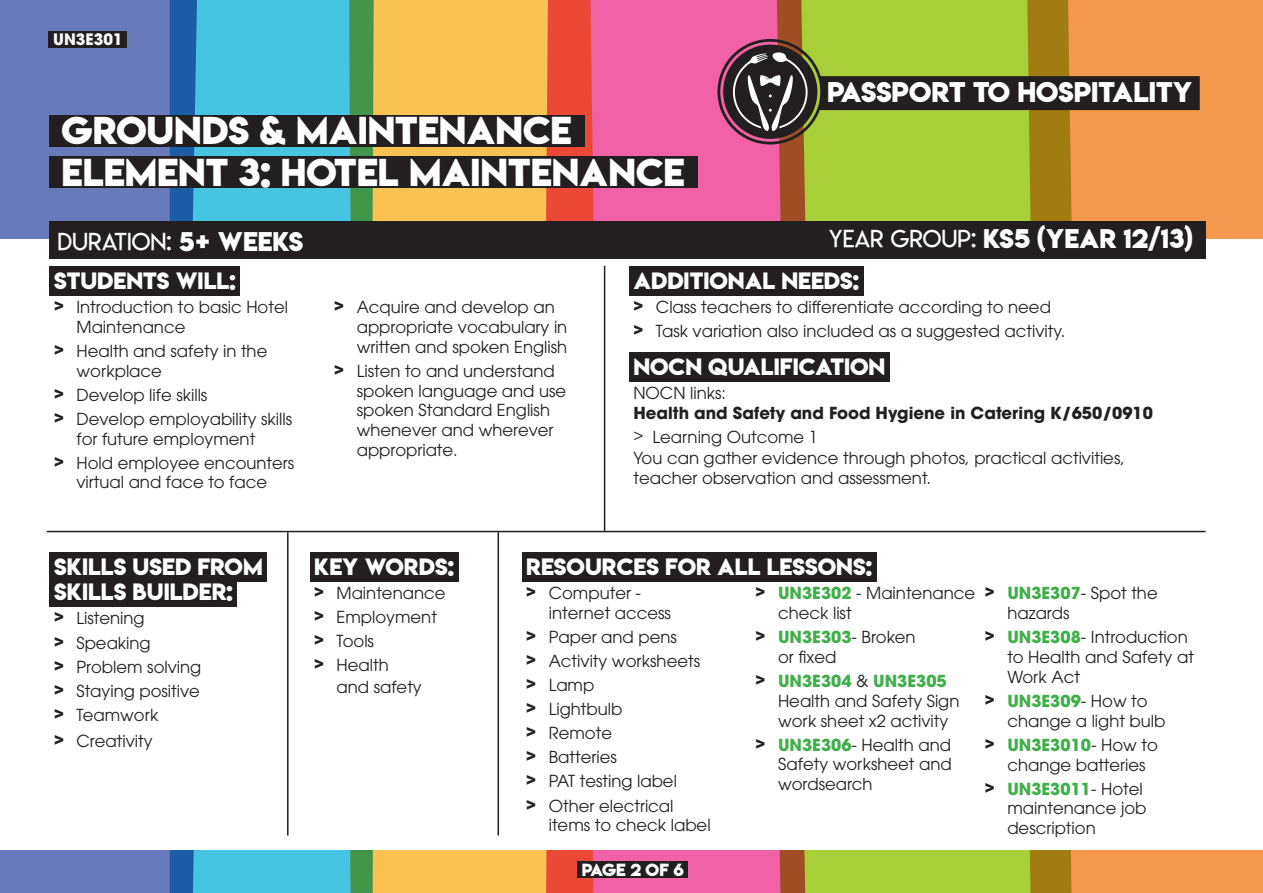
<style>
.page{position:relative;width:1263px;height:893px;background:#fff}
.page>*{position:absolute;margin:0;border:0;box-sizing:border-box;transform-origin:0 0}
.t1{font:34.5px/41.4px "Lemon Milkbold";color:#fff}
.t2{font:25.35px "Lemon Milkbold";color:#fff}
.t3{font:24px "Lemon Milkbold";color:#fff}
.t4{font:24px "Lemon Milklight";color:#fff}
.t5{font:21px/25.2px "Lemon Milkbold";color:#fff}
.t6{font:16.5px/19.8px "ITC Avant Garde Pro";color:#231f20}
.t7{font:700 16.5px "ITC Avant Garde Pro";color:#231f20}
.t8{font:15.6px "Lemon Milkbold";letter-spacing:-.035em;color:#fff}
.t9{font:700 15.6px "ITC Avant Garde Pro";color:#fff}
.s1{font-family:"LEMONMILK";font-weight:700}
.s2{font-family:"Lemon Milkbold"}
.s3{font-family:"Lemon Milklight"}
.s4{font-weight:700;color:#40ae49}
</style>
<div class="page">
<div style="left:0;top:0;width:170px;height:239px;background:#687abc"></div>
<svg style="left:170px;top:0;width:175px;height:221px;background:#3eb5d8"></svg>
<svg style="left:345px;top:0;width:200px;height:221px;background:#debb54"></svg>
<svg style="left:545px;top:0;width:205px;height:221px;background:#ed5c8d"></svg>
<svg style="left:750px;top:0;width:247px;height:221px;background:#acba3f"></svg>
<svg style="left:997px;top:0;width:266px;height:239px;background:#df9a41"></svg>
<svg style="left:0;top:851px;width:1263px;height:42px;background:#af9c75"></svg>
<div style="left:50px;top:266px;width:190px;height:30px;background:#231f20"></div>
<div style="left:50px;top:552px;width:217px;height:30px;background:#231f20"></div>
<div style="left:50px;top:577px;width:187px;height:30px;background:#231f20"></div>
<div style="left:310px;top:552px;width:148px;height:30px;background:#231f20"></div>
<div style="left:522px;top:552px;width:354px;height:30px;background:#231f20"></div>
<div style="left:629px;top:266px;width:234px;height:30px;background:#231f20"></div>
<div style="left:629px;top:352px;width:261px;height:30px;background:#231f20"></div>
<hr style="left:47px;top:531px;width:1158px;height:1px;background:#231f20">
<hr style="left:604px;top:266px;width:1px;height:265px;background:#231f20">
<hr style="left:287px;top:532px;width:2px;height:304px;background:#231f20">
<hr style="left:497px;top:532px;width:2px;height:304px;background:#231f20">
<div style="left:49px;top:221px;width:1156px;height:37px;background:#231f20"></div>
<div style="left:578px;top:862px;width:110px;height:16px;background:#231f20"></div>
<div style="left:818px;top:76px;width:382px;height:34px;background:#231f20"></div>
<div style="left:723px;top:45px;width:94px;height:94px;background:#231f20;border-radius:50%"></div>
<svg style="left:733px;top:52px;width:75px;height:79px"></svg>
<div style="left:717px;top:39px;width:106px;height:105px;border:3px solid #231f20;border-radius:50%"></div>
<div style="left:49px;top:115px;width:535px;height:31px;background:#231f20"></div>
<div style="left:49px;top:156px;width:648px;height:32px;background:#231f20"></div>
<div style="left:49px;top:31px;width:78px;height:17px;background:#231f20"></div>
<p class="t9" style="left:53px;top:29px;width:71px">UN3E301</p>
<p class="t1" style="left:62px;top:110px;width:624px">GROUNDS &amp; MAINTENANCE<br>ELEMENT 3: HOTEL MAINTENANCE</p>
<p class="t2" style="left:827px;top:74px;width:367px">PASSPORT TO HOSPITALITY</p>
<p class="t4" style="left:57px;top:227px;width:247px">DURATION: <span class="s1">5+</span> <span class="s2">WEEKS</span></p>
<p class="t3" style="left:829px;top:221px;width:366px"><span class="s3">YEAR GROUP:</span> KS5 (YEAR 12/13)</p>
<h1 class="t5" style="left:54px;top:268px;width:183px">STUDENTS WILL:</h1>
<p class="t6" style="left:77px;top:297px;width:213px;text-indent:-23px"><sup>&gt;</sup> Introduction to basic Hotel<br>Maintenance</p>
<p class="t6" style="left:77px;top:341px;width:192px;text-indent:-23px"><sup>&gt;</sup> Health and safety in the workplace</p>
<p class="t6" style="left:54px;top:385px;width:155px"><sup>&gt;</sup> Develop life skills</p>
<p class="t6" style="left:77px;top:409px;width:217px;text-indent:-23px"><sup>&gt;</sup> Develop employability skills for future employment</p>
<p class="t6" style="left:54px;top:452px;width:242px;text-align:center"><sup>&gt;</sup> Hold employee encounters virtual and face to face</p>
<h1 class="t5" style="left:633px;top:268px;width:227px">ADDITIONAL NEEDS:</h1>
<p class="t6" style="left:633px;top:297px;width:419px"><sup>&gt;</sup> Class teachers to differentiate according to need</p>
<p class="t6" style="left:633px;top:321px;width:433px"><sup>&gt;</sup> Task variation also included as a suggested activity.</p>
<h1 class="t5" style="left:633px;top:354px;width:253px">NOCN QUALIFICATION</h1>
<p class="t6" style="left:633px;top:383px;width:94px">NOCN links:</p>
<p class="t7" style="left:633px;top:402px;width:521px">Health and Safety and Food Hygiene in Catering K/650/0910</p>
<p class="t6" style="left:633px;top:427px;width:186px">&gt; Learning Outcome 1</p>
<p class="t6" style="left:633px;top:448px;width:493px">You can gather evidence through photos, practical activities, teacher observation and assessment.</p>
<p class="t6" style="left:357px;top:297px;width:212px;text-indent:-23px"><sup>&gt;</sup> Acquire and develop an appropriate vocabulary in written and spoken English</p>
<p class="t6" style="left:357px;top:361px;width:211px;text-indent:-23px"><sup>&gt;</sup> Listen to and understand spoken language and use spoken Standard English whenever and wherever appropriate.</p>
<h1 class="t5" style="left:54px;top:554px;width:210px">SKILLS USED FROM<br>SKILLS BUILDER:</h1>
<p class="t6" style="left:54px;top:608px;width:92px"><sup>&gt;</sup> Listening</p>
<p class="t6" style="left:54px;top:632px;width:98px"><sup>&gt;</sup> Speaking</p>
<p class="t6" style="left:54px;top:656px;width:149px"><sup>&gt;</sup> Problem solving</p>
<p class="t6" style="left:54px;top:680px;width:147px"><sup>&gt;</sup> Staying positive</p>
<p class="t6" style="left:54px;top:704px;width:106px"><sup>&gt;</sup> Teamwork</p>
<p class="t6" style="left:54px;top:730px;width:100px"><sup>&gt;</sup> Creativity</p>
<h1 class="t5" style="left:314px;top:554px;width:141px">KEY WORDS:</h1>
<p class="t6" style="left:314px;top:583px;width:133px"><sup>&gt;</sup> Maintenance</p>
<p class="t6" style="left:314px;top:607px;width:124px"><sup>&gt;</sup> Employment</p>
<p class="t6" style="left:314px;top:631px;width:61px"><sup>&gt;</sup> Tools</p>
<p class="t6" style="left:337px;top:654px;width:87px;line-height:21.6px;text-indent:-23px"><sup>&gt;</sup> Health and safety</p>
<h1 class="t5" style="left:526px;top:554px;width:347px">RESOURCES FOR ALL LESSONS:</h1>
<p class="t6" style="left:549px;top:583px;width:124px;text-indent:-23px"><sup>&gt;</sup> Computer - internet access</p>
<p class="t6" style="left:526px;top:627px;width:152px"><sup>&gt;</sup> Paper and pens</p>
<p class="t6" style="left:526px;top:651px;width:175px"><sup>&gt;</sup> Activity worksheets</p>
<p class="t6" style="left:526px;top:675px;width:70px"><sup>&gt;</sup> Lamp</p>
<p class="t6" style="left:526px;top:699px;width:98px"><sup>&gt;</sup> Lightbulb</p>
<p class="t6" style="left:526px;top:723px;width:87px"><sup>&gt;</sup> Remote</p>
<p class="t6" style="left:526px;top:747px;width:92px"><sup>&gt;</sup> Batteries</p>
<p class="t6" style="left:526px;top:771px;width:152px"><sup>&gt;</sup> PAT testing label</p>
<p class="t6" style="left:549px;top:795px;width:163px;text-indent:-23px"><sup>&gt;</sup> Other electrical items to check label</p>
<p class="t6" style="left:778px;top:583px;width:199px;text-indent:-23px"><sup>&gt;</sup> <span class="s4">UN3E302</span> - Maintenance check list</p>
<p class="t6" style="left:778px;top:627px;width:139px;text-indent:-23px"><sup>&gt;</sup> <span class="s4">UN3E303</span>- Broken or fixed</p>
<p class="t6" style="left:778px;top:671px;width:183px;text-indent:-23px"><sup>&gt;</sup> <span class="s4">UN3E304</span> &amp; <span class="s4">UN3E305<br></span>Health and Safety Sign work sheet x2 activity</p>
<p class="t6" style="left:778px;top:734px;width:175px;text-align:justify;text-indent:-23px"><sup>&gt;</sup> <span class="s4">UN3E306</span>- Health and Safety worksheet and wordsearch</p>
<p class="t8" style="left:582px;top:859px;width:104px">PAGE 2 OF 6</p>
<p class="t6" style="left:1007px;top:583px;width:152px;text-indent:-23px"><sup>&gt;</sup> <span class="s4">UN3E307</span>- Spot the hazards</p>
<p class="t6" style="left:1007px;top:627px;width:188px;text-indent:-23px"><sup>&gt;</sup> <span class="s4">UN3E308</span>- Introduction to Health and Safety at<br>Work Act</p>
<p class="t6" style="left:1007px;top:691px;width:160px;text-indent:-23px"><sup>&gt;</sup> <span class="s4">UN3E309</span>- How to change a light bulb</p>
<p class="t6" style="left:1007px;top:734px;width:152px;text-indent:-23px"><sup>&gt;</sup> <span class="s4">UN3E3010</span>- How to change batteries</p>
<p class="t6" style="left:1007px;top:778px;width:141px;text-indent:-23px"><sup>&gt;</sup> <span class="s4">UN3E3011</span>- Hotel maintenance job description</p>
</div>
